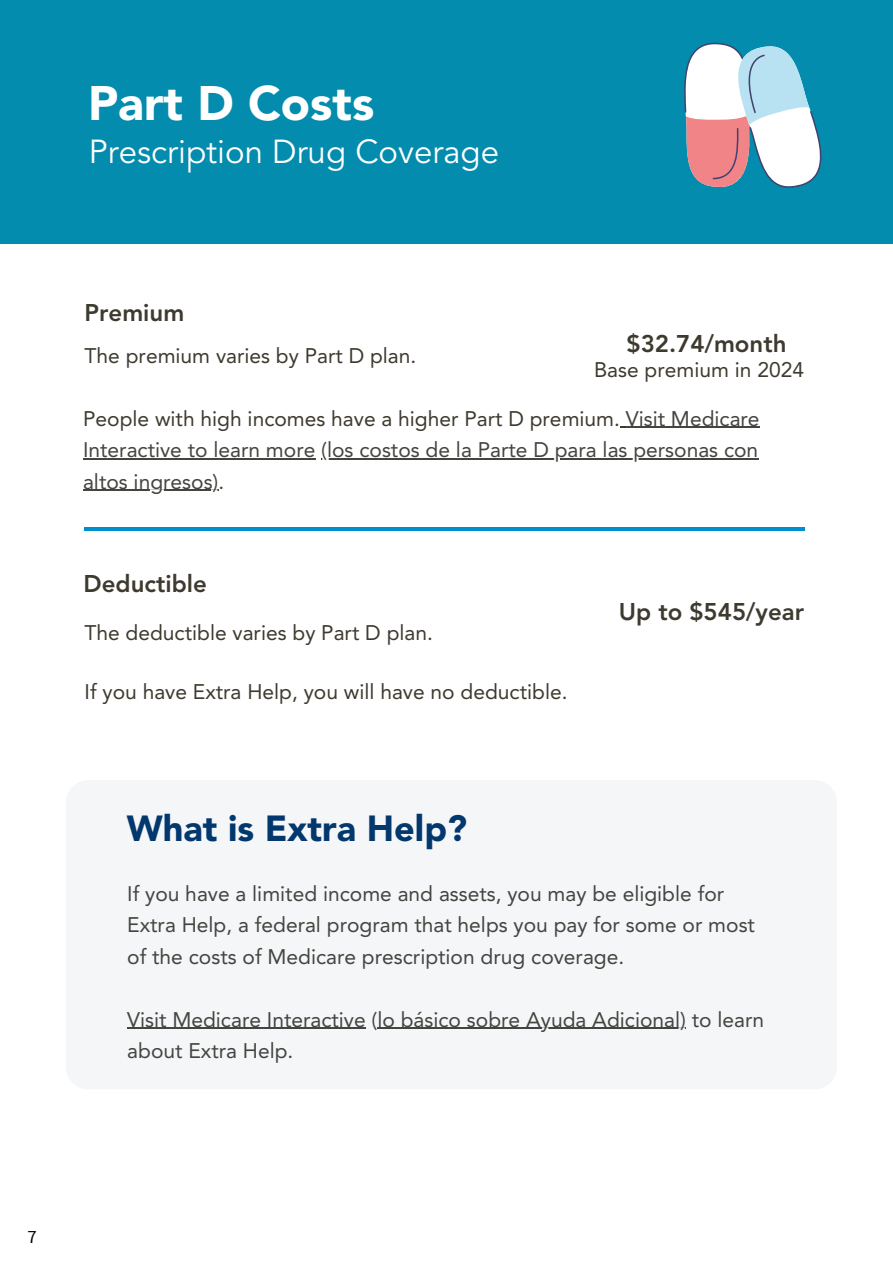
<style>
.page{position:relative;width:893px;height:1264px;background:#fff}
.page>*{position:absolute;margin:0;border:0;box-sizing:border-box;transform-origin:0 0}
.t1{font:900 48px "Avenir LT Std";color:#fff}
.t2{font:900 36px "Avenir LT Std";color:#03386e}
.t3{font:33px "Avenir LT Std";color:#fff}
.t4{font:800 24px "Avenir LT Std";color:#3e3a2f}
.t5{font:21px/31.5px "Avenir LT Std";color:#444440}
.t6{font:21px "Avenir LT Std";color:#3e3a2f}
.t7{font:18.75px "Source Sans Pro";color:#000}
.s1{color:#3e3a2f}
</style>
<div class="page">
<div style="left:0;top:0;width:892px;height:244px;background:#038cad"></div>
<hr style="left:84px;top:527px;width:720px;height:3px;background:#008fce">
<div style="left:66px;top:780px;width:770px;height:309px;background:#f5f6f8;border-radius:22px"></div>
<svg style="left:684px;top:42px;width:138px;height:146px"></svg>
<hr style="left:127px;top:1027px;width:239px;height:1px;background:#444440">
<hr style="left:377px;top:1027px;width:309px;height:1px;background:#444440">
<hr style="left:625px;top:427px;width:134px;height:1px;background:#444440">
<hr style="left:83px;top:458px;width:232px;height:1px;background:#444440">
<hr style="left:321px;top:458px;width:437px;height:1px;background:#444440">
<hr style="left:83px;top:490px;width:135px;height:1px;background:#444440">
<h1 class="t1" style="left:88px;top:84px;width:288px">Part D Costs</h1>
<h3 class="t3" style="left:89px;top:137px;width:411px">Prescription Drug Coverage</h3>
<p class="t4" style="left:85px;top:303px;width:101px">Premium</p>
<p class="t6" style="left:84px;top:347px;width:333px">The premium varies by Part D plan.</p>
<p class="t4" style="left:626px;top:333px;width:161px">$32.74/month</p>
<p class="t6" style="left:594px;top:361px;width:211px">Base premium in 2024</p>
<p class="t5" style="left:83px;top:404px;width:678px;text-align:justify"><span class="s1">People with high incomes have a higher Part D premium.</span> Visit Medicare Interactive to learn more (los costos de la Parte D para las personas con altos ingresos).</p>
<p class="t4" style="left:84px;top:574px;width:125px">Deductible</p>
<p class="t6" style="left:84px;top:623px;width:350px">The deductible varies by Part D plan.</p>
<p class="t6" style="left:85px;top:683px;width:484px">If you have Extra Help, you will have no deductible.</p>
<p class="t4" style="left:618px;top:601px;width:187px">Up to $545/year</p>
<h2 class="t2" style="left:127px;top:814px;width:342px">What is Extra Help?</h2>
<p class="t5" style="left:127px;top:879px;width:629px">If you have a limited income and assets, you may be eligible for<br>Extra Help, a federal program that helps you pay for some or most of the costs of Medicare prescription drug coverage.</p>
<p class="t5" style="left:127px;top:1005px;width:638px">Visit Medicare Interactive (lo básico sobre Ayuda Adicional) to learn about Extra Help.</p>
<p class="t7" style="left:28px;top:1224px;width:11px">7</p>
</div>
